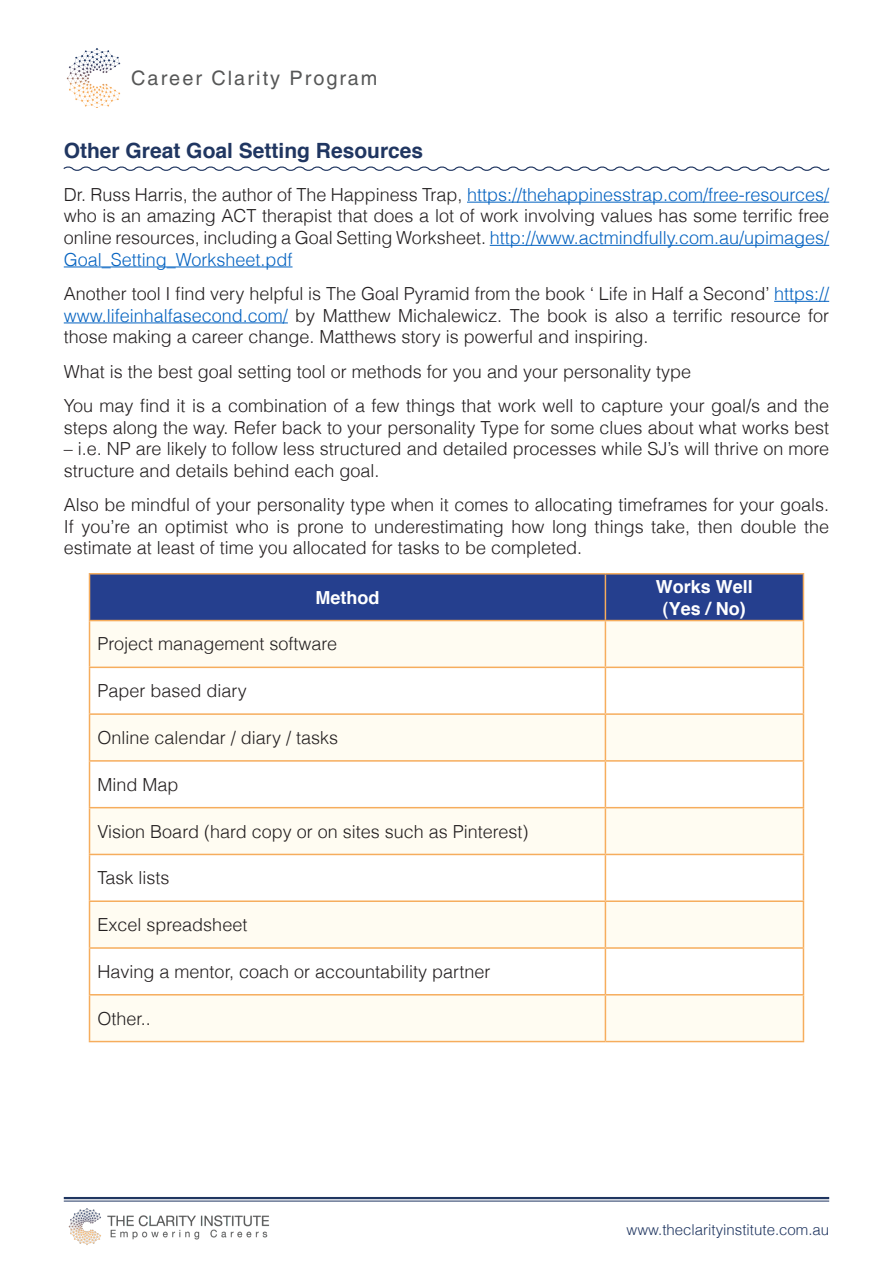
<style>
.page{position:relative;width:893px;height:1263px;background:#fff}
.page>*{position:absolute;margin:0;border:0;box-sizing:border-box;transform-origin:0 0}
.body{font:700 21px "Helvetica";color:#203661}
.t1{font:19.95px "Helvetica";letter-spacing:.1em;color:#565757}
.body-2{font:300 18px/21.6px "Helvetica";color:#231f20;text-align:justify}
.body-3{font:700 18px/21.6px "Helvetica";color:#fff;text-align:center}
.t2{font:300 15px "Helvetica";color:#203661}
.s1{color:#0563c1}
</style>
<div class="page">
<img style="left:66px;top:48px;width:55px;height:60px">
<img style="left:68px;top:1208px;width:202px;height:37px">
<hr style="left:64px;top:1197px;width:765px;height:2px;background:#203661">
<hr style="left:64px;top:1201px;width:765px;height:1px;background:#203661">
<svg style="left:63px;top:166px;width:767px;height:5px"></svg>
<hr style="left:467px;top:202px;width:362px;height:1px;background:#0563c1">
<hr style="left:490px;top:245px;width:339px;height:1px;background:#0563c1">
<hr style="left:64px;top:266px;width:229px;height:1px;background:#0563c1">
<hr style="left:774px;top:301px;width:55px;height:1px;background:#0563c1">
<hr style="left:64px;top:322px;width:224px;height:1px;background:#0563c1">
<div style="left:90px;top:574px;width:713px;height:46px;background:#253f8e"></div>
<div style="left:90px;top:621px;width:713px;height:420px;background:#fffcf2"></div>
<svg style="left:90px;top:668px;width:713px;height:326px"></svg>
<hr style="left:89px;top:621px;width:1px;height:46px;background:#f6ad5d">
<hr style="left:605px;top:621px;width:1px;height:46px;background:#f6ad5d">
<hr style="left:803px;top:621px;width:1px;height:46px;background:#f6ad5d">
<hr style="left:89px;top:667px;width:516px;height:1px;background:#f6ad5d">
<hr style="left:89px;top:668px;width:1px;height:45px;background:#f6ad5d">
<hr style="left:605px;top:667px;width:199px;height:1px;background:#f6ad5d">
<hr style="left:605px;top:668px;width:1px;height:45px;background:#f6ad5d">
<hr style="left:803px;top:668px;width:1px;height:45px;background:#f6ad5d">
<hr style="left:89px;top:713px;width:516px;height:2px;background:#f6ad5d">
<hr style="left:89px;top:715px;width:1px;height:45px;background:#f6ad5d">
<hr style="left:605px;top:713px;width:199px;height:2px;background:#f6ad5d">
<hr style="left:605px;top:715px;width:1px;height:45px;background:#f6ad5d">
<hr style="left:803px;top:715px;width:1px;height:45px;background:#f6ad5d">
<hr style="left:89px;top:760px;width:516px;height:2px;background:#f6ad5d">
<hr style="left:89px;top:762px;width:1px;height:45px;background:#f6ad5d">
<hr style="left:605px;top:760px;width:199px;height:2px;background:#f6ad5d">
<hr style="left:605px;top:762px;width:1px;height:45px;background:#f6ad5d">
<hr style="left:803px;top:762px;width:1px;height:45px;background:#f6ad5d">
<hr style="left:89px;top:807px;width:516px;height:1px;background:#f6ad5d">
<hr style="left:89px;top:808px;width:1px;height:46px;background:#f6ad5d">
<hr style="left:605px;top:807px;width:199px;height:1px;background:#f6ad5d">
<hr style="left:605px;top:808px;width:1px;height:46px;background:#f6ad5d">
<hr style="left:803px;top:808px;width:1px;height:46px;background:#f6ad5d">
<hr style="left:89px;top:854px;width:516px;height:1px;background:#f6ad5d">
<hr style="left:89px;top:855px;width:1px;height:45px;background:#f6ad5d">
<hr style="left:605px;top:854px;width:199px;height:1px;background:#f6ad5d">
<hr style="left:605px;top:855px;width:1px;height:45px;background:#f6ad5d">
<hr style="left:803px;top:855px;width:1px;height:45px;background:#f6ad5d">
<hr style="left:89px;top:900px;width:516px;height:2px;background:#f6ad5d">
<hr style="left:89px;top:902px;width:1px;height:45px;background:#f6ad5d">
<hr style="left:605px;top:900px;width:199px;height:2px;background:#f6ad5d">
<hr style="left:605px;top:902px;width:1px;height:45px;background:#f6ad5d">
<hr style="left:803px;top:902px;width:1px;height:45px;background:#f6ad5d">
<hr style="left:89px;top:947px;width:516px;height:2px;background:#f6ad5d">
<hr style="left:89px;top:949px;width:1px;height:45px;background:#f6ad5d">
<hr style="left:605px;top:947px;width:199px;height:2px;background:#f6ad5d">
<hr style="left:605px;top:949px;width:1px;height:45px;background:#f6ad5d">
<hr style="left:803px;top:949px;width:1px;height:45px;background:#f6ad5d">
<hr style="left:89px;top:994px;width:516px;height:1px;background:#f6ad5d">
<hr style="left:89px;top:995px;width:1px;height:46px;background:#f6ad5d">
<hr style="left:89px;top:1041px;width:516px;height:1px;background:#f6ad5d">
<hr style="left:605px;top:994px;width:199px;height:1px;background:#f6ad5d">
<hr style="left:605px;top:995px;width:1px;height:46px;background:#f6ad5d">
<hr style="left:803px;top:995px;width:1px;height:46px;background:#f6ad5d">
<hr style="left:605px;top:1041px;width:199px;height:1px;background:#f6ad5d">
<hr style="left:89px;top:573px;width:516px;height:1px;background:#f6ad5d">
<hr style="left:89px;top:574px;width:1px;height:46px;background:#f6ad5d">
<hr style="left:89px;top:620px;width:516px;height:1px;background:#f6ad5d">
<hr style="left:605px;top:573px;width:199px;height:1px;background:#f6ad5d">
<hr style="left:605px;top:574px;width:1px;height:46px;background:#f6ad5d">
<hr style="left:803px;top:574px;width:1px;height:46px;background:#f6ad5d">
<hr style="left:605px;top:620px;width:199px;height:1px;background:#f6ad5d">
<p class="t1" style="left:131px;top:67px;width:248px">Career Clarity Program</p>
<p class="body" style="left:64px;top:137px;width:361px">Other Great Goal Setting Resources</p>
<p class="body-2" style="left:64px;top:183px;width:767px">Dr. Russ Harris, the author of The Happiness Trap, <span class="s1">https://thehappinesstrap.com/free-resources/ </span>who is an amazing ACT therapist that does a lot of work involving values has some terrific free online resources, including a Goal Setting Worksheet. <span class="s1">http://www.actmindfully.com.au/upimages/ Goal_Setting_Worksheet.pdf</span></p>
<p class="body-2" style="left:64px;top:282px;width:767px">Another tool I find very helpful is The Goal Pyramid from the book ‘ Life in Half a Second’ <span class="s1">https:// www.lifeinhalfasecond.com/</span> by Matthew Michalewicz. The book is also a terrific resource for those making a career change. Matthews story is powerful and inspiring.</p>
<p class="body-2" style="left:64px;top:359px;width:629px">What is the best goal setting tool or methods for you and your personality type</p>
<p class="body-2" style="left:64px;top:394px;width:767px">You may find it is a combination of a few things that work well to capture your goal/s and the steps along the way. Refer back to your personality Type for some clues about what works best</p>
<p class="body-2" style="left:64px;top:437px;width:767px">– i.e. NP are likely to follow less structured and detailed processes while SJ’s will thrive on more structure and details behind each goal.</p>
<p class="body-2" style="left:64px;top:493px;width:767px">Also be mindful of your personality type when it comes to allocating timeframes for your goals.<br>If you’re an optimist who is prone to underestimating how long things take, then double the estimate at least of time you allocated for tasks to be completed.</p>
<p class="body-3" style="left:315px;top:586px;width:65px">Method</p>
<p class="body-3" style="left:656px;top:576px;width:99px">Works Well (Yes / No)</p>
<p class="body-2" style="left:98px;top:632px;width:241px">Project management software</p>
<p class="body-2" style="left:98px;top:679px;width:151px">Paper based diary</p>
<p class="body-2" style="left:98px;top:726px;width:242px">Online calendar / diary / tasks</p>
<p class="body-2" style="left:98px;top:773px;width:82px">Mind Map</p>
<p class="body-2" style="left:98px;top:819px;width:432px">Vision Board (hard copy or on sites such as Pinterest)</p>
<p class="body-2" style="left:98px;top:866px;width:74px">Task lists</p>
<p class="body-2" style="left:98px;top:913px;width:151px">Excel spreadsheet</p>
<p class="body-2" style="left:98px;top:960px;width:394px">Having a mentor, coach or accountability partner</p>
<p class="body-2" style="left:98px;top:1006px;width:55px">Other..</p>
<p class="t2" style="left:627px;top:1217px;width:204px">www.theclarityinstitute.com.au</p>
</div>
